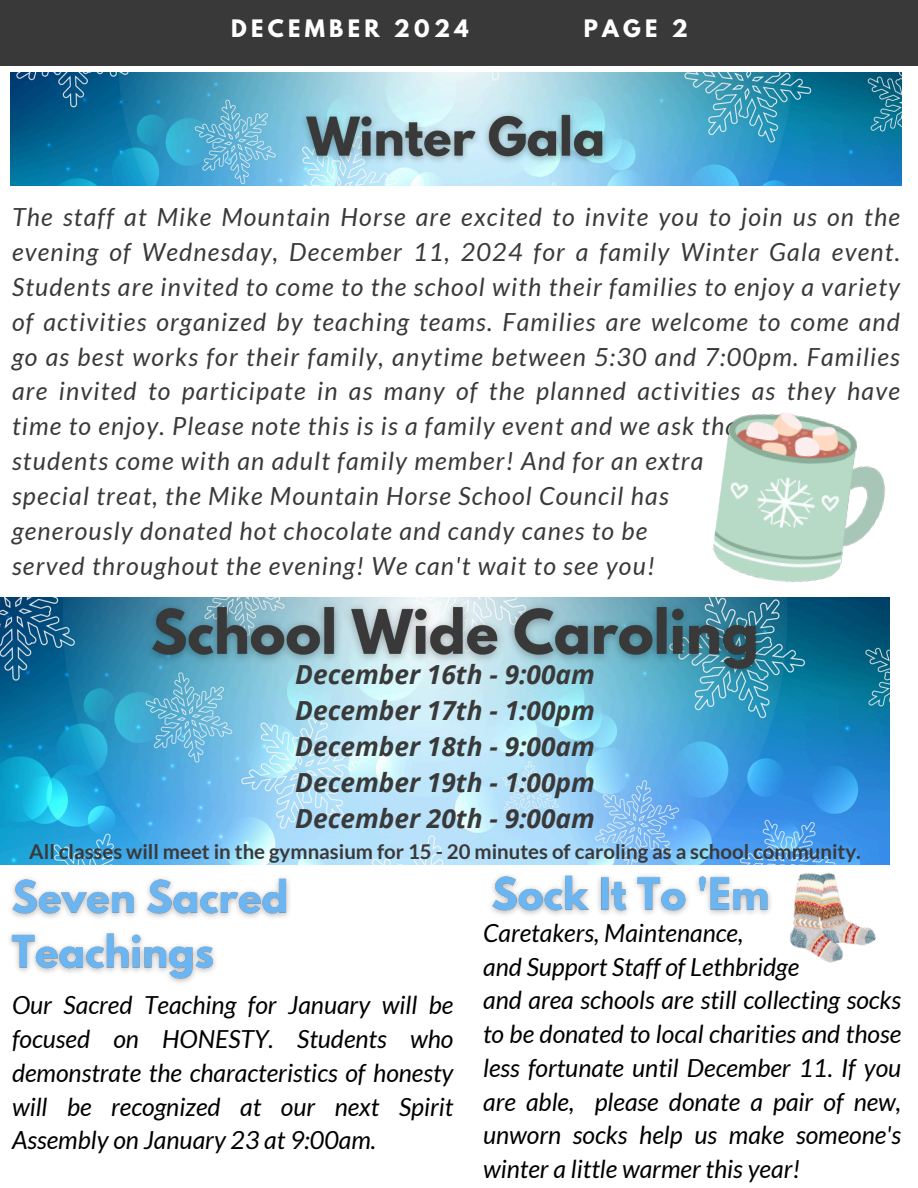
<style>
.page{position:relative;width:918px;height:1188px;background:#fff}
.page>*{position:absolute;margin:0;border:0;box-sizing:border-box;transform-origin:0 0}
.t1{font:italic 700 26.25px/36px "Open Sans";color:#393939;text-align:justify}
.t2{font:italic 24.9px/34.8px "Lato";letter-spacing:.05em;color:#393939}
.t3{font:italic 24.9px/33.8px "Lato";color:#000;text-align:justify}
.t4{font:700 21.3px "League Spartan";letter-spacing:.2em;color:#fff}
.t5{font:700 20.4px "Lato";color:#393939}
</style>
<div class="page">
<div style="left:0;top:0;width:918px;height:66px;background:#393939"></div>
<img style="left:10px;top:72px;width:891px;height:114px">
<img style="left:0;top:598px;width:890px;height:267px">
<img style="left:713px;top:413px;width:173px;height:170px">
<img style="left:294px;top:104px;width:320px;height:69px">
<img style="left:139px;top:597px;width:631px;height:89px">
<img style="left:9px;top:877px;width:280px;height:106px">
<img style="left:491px;top:874px;width:280px;height:41px">
<img style="left:776px;top:864px;width:114px;height:99px">
<p class="t4" style="left:231px;top:18px;width:239px">DECEMBER 2024</p>
<p class="t4" style="left:584px;top:18px;width:106px">PAGE 2</p>
<h6 class="t2" style="left:12px;top:199px;width:890px">The staff at Mike Mountain Horse are excited to invite you to join us on the evening of Wednesday, December 11, 2024 for a family Winter Gala event.<br>Students are invited to come to the school with their families to enjoy a variety of activities organized by teaching teams. Families are welcome to come and go as best works for their family, anytime between 5:30 and 7:00pm. Families are invited to participate in as many of the planned activities as they have time to enjoy. Please note this is is a family event and we ask that all<br>students come with an adult family member! And for an extra<br>special treat, the Mike Mountain Horse School Council has<br>generously donated hot chocolate and candy canes to be<br>served throughout the evening! We can't wait to see you!</h6>
<p class="t1" style="left:295px;top:656px;width:301px">December 16th - 9:00am December 17th - 1:00pm December 18th - 9:00am December 19th - 1:00pm December 20th - 9:00am</p>
<h5 class="t5" style="left:29px;top:839px;width:833px">All classes will meet in the gymnasium for 15 - 20 minutes of caroling as a school community.</h5>
<p class="t3" style="left:12px;top:988px;width:443px">Our Sacred Teaching for January will be focused on HONESTY. Students who demonstrate the characteristics of honesty will be recognized at our next Spirit Assembly on January 23 at 9:00am.</p>
<p class="t3" style="left:483px;top:915px;width:420px;text-align:left">Caretakers, Maintenance,<br>and Support Staff of Lethbridge<br>and area schools are still collecting socks to be donated to local charities and those less fortunate until December 11. If you are able, please donate a pair of new, unworn socks help us make someone's winter a little warmer this year!</p>
</div>
